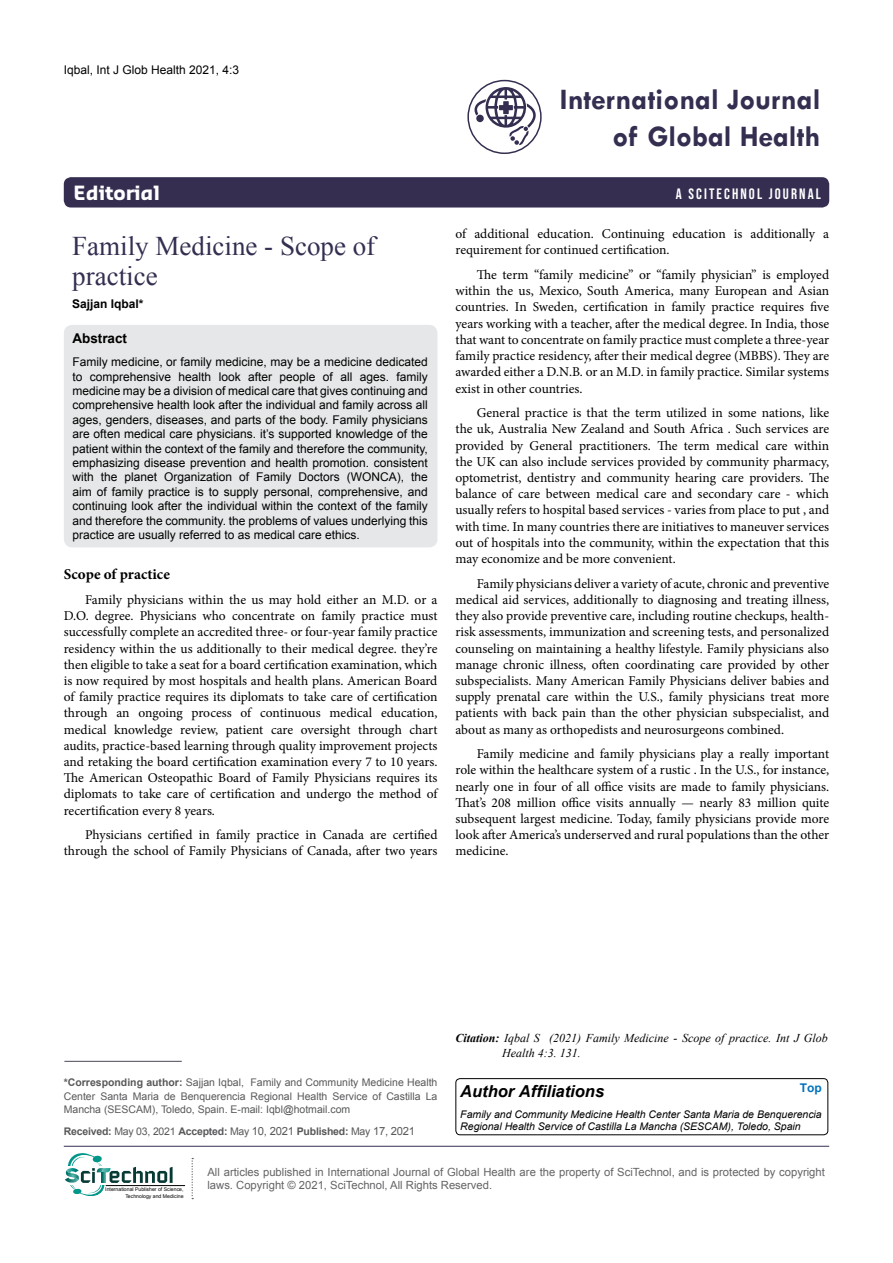
<style>
.page{position:relative;width:893px;height:1263px;background:#fff}
.page>*{position:absolute;margin:0;border:0;box-sizing:border-box;transform-origin:0 0}
.t1{font:700 30px/37.5px "Tw Cen";color:#352e51;text-align:right}
.t2{font:27px/30px "Times New Roman";color:#352e51}
.t3{font:700 19.2px "Sansa";color:#fff}
.t4{font:italic 700 16.5px "Arial";color:#000}
.t5{font:15px "Bebas Neue";letter-spacing:.14em;color:#fff}
.t6{font:700 15px "Minion Pro";letter-spacing:.005em;color:#000}
.t7{font:13.5px/16.2px "Minion Pro";color:#000;text-align:justify}
.t8{font:700 13.5px "Arial";color:#000}
.t9{font:12px/14.4px "Arial";color:#000;text-align:justify}
.t10{font:italic 12px/15px "Times New Roman";color:#000}
.t11{font:700 12px "Arial";color:#000}
.t12{font:700 12px "Arial";color:#0072bc}
.t13{font:11.25px/13.5px "Arial";color:#636466}
.t14{font:10.5px/13.5px "Arial";color:#58595b;text-align:justify}
.t15{font:italic 10.5px/12.6px "Arial";color:#000}
.t16{font:700 10.5px "Arial";letter-spacing:-.02em;color:#58595b}
.t17{font:5.1px/6.1px "Arial";color:#000;text-align:right}
.s1{font-weight:700}
.s2{font-weight:400}
.s3{font-weight:400;font-size:11.25px}
</style>
<div class="page">
<div style="left:64px;top:177px;width:765px;height:30px;background:#352e51;border-radius:7px"></div>
<hr style="left:64px;top:1146px;width:765px;height:1px;background:#352e51">
<hr style="left:106px;top:1185px;width:79px;height:1px;background:#000">
<svg style="left:192px;top:1158px;width:1px;height:41px"></svg>
<svg style="left:65px;top:1153px;width:108px;height:43px"></svg>
<div style="left:467px;top:80px;width:75px;height:74px;border:2px solid #352e51;border-radius:50%"></div>
<svg style="left:475px;top:87px;width:61px;height:58px"></svg>
<div style="left:64px;top:325px;width:373px;height:222px;background:#e6e7e8;border-radius:9px"></div>
<hr style="left:64px;top:1061px;width:118px;height:1px;background:#4c4458">
<div style="left:456px;top:1078px;width:372px;height:57px;border:1px solid #000;border-radius:4px"></div>
<p class="t9" style="left:64px;top:62px;width:177px">Iqbal, Int J Glob Health 2021, 4:3</p>
<h1 class="t1" style="left:560px;top:80px;width:262px">International Journal of Global Health</h1>
<h3 class="t3" style="left:74px;top:181px;width:88px">Editorial</h3>
<p class="t5" style="left:676px;top:185px;width:147px">A SCITECHNOL JOURNAL</p>
<h2 class="t2" style="left:72px;top:231px;width:304px">Family Medicine - Scope of practice</h2>
<p class="t11" style="left:72px;top:296px;width:73px">Sajjan Iqbal*</p>
<p class="t8" style="left:72px;top:329px;width:56px">Abstract</p>
<p class="t9" style="left:72px;top:355px;width:357px">Family medicine, or family medicine, may be a medicine dedicated to comprehensive health look after people of all ages. family medicine may be a division of medical care that gives continuing and comprehensive health look after the individual and family across all ages, genders, diseases, and parts of the body. Family physicians are often medical care physicians. it’s supported knowledge of the patient within the context of the family and therefore the community, emphasizing disease prevention and health promotion. consistent with the planet Organization of Family Doctors (WONCA), the aim of family practice is to supply personal, comprehensive, and continuing look after the individual within the context of the family and therefore the community. the problems of values underlying this practice are usually referred to as medical care ethics.</p>
<p class="t6" style="left:64px;top:564px;width:108px">Scope of practice</p>
<p class="t7" style="left:64px;top:592px;width:375px;text-indent:21px">Family physicians within the us may hold either an M.D. or a D.O. degree. Physicians who concentrate on family practice must successfully complete an accredited three- or four-year family practice residency within the us additionally to their medical degree. they’re then eligible to take a seat for a board certification examination, which is now required by most hospitals and health plans. American Board of family practice requires its diplomats to take care of certification through an ongoing process of continuous medical education, medical knowledge review, patient care oversight through chart audits, practice-based learning through quality improvement projects and retaking the board certification examination every 7 to 10 years.<br>The American Osteopathic Board of Family Physicians requires its diplomats to take care of certification and undergo the method of recertification every 8 years.</p>
<p class="t7" style="left:64px;top:827px;width:375px;text-align:right">Physicians certified in family practice in Canada are certified through the school of Family Physicians of Canada, after two years</p>
<p class="t7" style="left:455px;top:226px;width:375px">of additional education. Continuing education is additionally a requirement for continued certification.</p>
<p class="t7" style="left:455px;top:267px;width:375px;text-indent:21px">The term “family medicine” or “family physician” is employed within the us, Mexico, South America, many European and Asian countries. In Sweden, certification in family practice requires five years working with a teacher, after the medical degree. In India, those that want to concentrate on family practice must complete a three-year family practice residency, after their medical degree (MBBS). They are awarded either a D.N.B. or an M.D. in family practice. Similar systems exist in other countries.</p>
<p class="t7" style="left:455px;top:405px;width:375px;text-indent:21px">General practice is that the term utilized in some nations, like the uk, Australia New Zealand and South Africa . Such services are provided by General practitioners. The term medical care within the UK can also include services provided by community pharmacy, optometrist, dentistry and community hearing care providers. The balance of care between medical care and secondary care - which usually refers to hospital based services - varies from place to put , and with time. In many countries there are initiatives to maneuver services out of hospitals into the community, within the expectation that this may economize and be more convenient.</p>
<p class="t7" style="left:455px;top:575px;width:375px;text-indent:21px">Family physicians deliver a variety of acute, chronic and preventive medical aid services, additionally to diagnosing and treating illness, they also provide preventive care, including routine checkups, health&shy;risk assessments, immunization and screening tests, and personalized counseling on maintaining a healthy lifestyle. Family physicians also manage chronic illness, often coordinating care provided by other subspecialists. Many American Family Physicians deliver babies and supply prenatal care within the U.S., family physicians treat more patients with back pain than the other physician subspecialist, and about as many as orthopedists and neurosurgeons combined.</p>
<p class="t7" style="left:455px;top:746px;width:375px;text-indent:21px">Family medicine and family physicians play a really important role within the healthcare system of a rustic . In the U.S., for instance, nearly one in four of all office visits are made to family physicians.<br>That’s 208 million office visits annually — nearly 83 million quite subsequent largest medicine. Today, family physicians provide more look after America’s underserved and rural populations than the other medicine.</p>
<p class="t14" style="left:64px;top:1076px;width:375px"><span class="s1">*Corresponding author:</span> Sajjan Iqbal, Family and Community Medicine Health Center Santa Maria de Benquerencia Regional Health Service of Castilla La Mancha (SESCAM), Toledo, Spain. E-mail: Iqbl@hotmail.com</p>
<p class="t16" style="left:64px;top:1125px;width:353px">Received: <span class="s2">May 03, 2021</span> Accepted: <span class="s2">May</span> <span class="s3">10, 2021</span> Published: <span class="s2">May</span> <span class="s3">17, 2021</span></p>
<p class="t10" style="left:502px;top:1030px;width:327px;text-indent:-47px"><span class="s1">Citation:</span> Iqbal S (2021) Family Medicine - Scope of practice. Int J Glob<br>Health 4:3. 131.</p>
<p class="t4" style="left:460px;top:1080px;width:145px">Author Affiliations</p>
<p class="t12" style="left:800px;top:1080px;width:23px">Top</p>
<p class="t15" style="left:460px;top:1108px;width:363px">Family and Community Medicine Health Center Santa Maria de Benquerencia<br>Regional Health Service of Castilla La Mancha (SESCAM), Toledo, Spain</p>
<p class="t17" style="left:105px;top:1186px;width:80px">International Publisher of Science,<br>Technology and Medicine</p>
<p class="t13" style="left:207px;top:1165px;width:619px">All articles published in International Journal of Global Health are the property of SciTechnol, and is protected by copyright laws. Copyright © 2021, SciTechnol, All Rights Reserved.</p>
</div>
